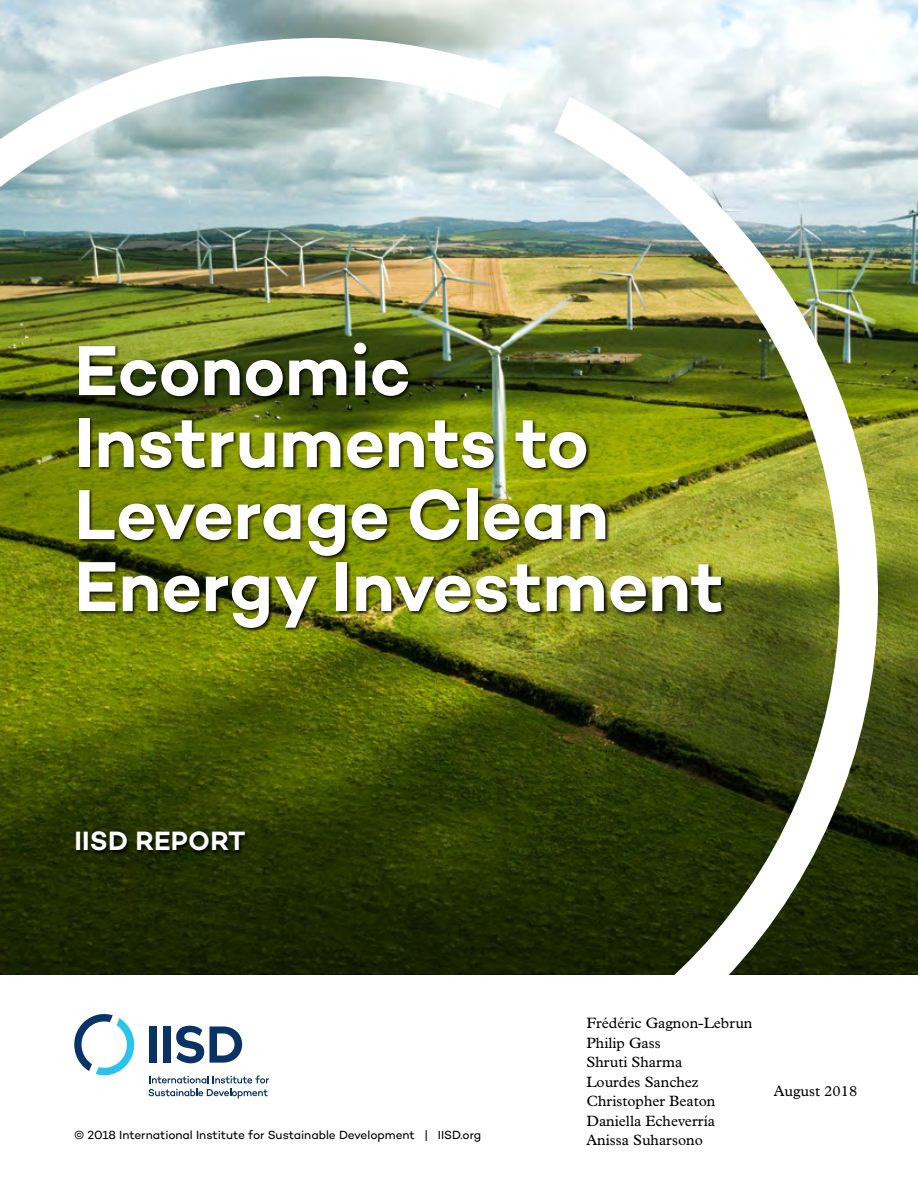
<style>
.page{position:relative;width:918px;height:1188px;background:#fff}
.page>*{position:absolute;margin:0;border:0;box-sizing:border-box;transform-origin:0 0}
.t1{font:600 72px/72px "Campton";letter-spacing:-.005em;color:#fff}
.t2{font:600 27px "Campton";letter-spacing:.01em;color:#fff}
.t3{font:15px/19.5px "Plantin MT Pro";color:#000}
.t4{font:12px "Campton";letter-spacing:-.005em;color:#000}
</style>
<div class="page">
<img style="left:0;top:0;width:918px;height:974px">
<img style="left:0;top:37px;width:515px;height:938px">
<img style="left:126px;top:97px;width:753px;height:878px">
<svg style="left:74px;top:1014px;width:61px;height:62px"></svg>
<svg style="left:150px;top:1075px;width:119px;height:8px"></svg>
<svg style="left:148px;top:1089px;width:120px;height:10px"></svg>
<div style="left:149px;top:1026px;width:8px;height:37px;background:#093266"></div>
<div style="left:163px;top:1026px;width:8px;height:37px;background:#093266"></div>
<svg style="left:176px;top:1026px;width:66px;height:37px"></svg>
<div style="left:76px;top:342px;width:651px;height:515px;background:#000;opacity:.9"></div>
<h1 class="t1" style="left:74px;top:333px;width:651px">Economic<br>Instruments to<br>Leverage Clean<br>Energy Investment</h1>
<h2 class="t2" style="left:74px;top:824px;width:173px">IISD REPORT</h2>
<p class="t4" style="left:74px;top:1127px;width:409px">© 2018 International Institute for Sustainable Development | IISD.org</p>
<p class="t3" style="left:586px;top:1014px;width:168px">Frédéric Gagnon-Lebrun<br>Philip Gass<br>Shruti Sharma<br>Lourdes Sanchez<br>Christopher Beaton<br>Daniella Echeverría<br>Anissa Suharsono</p>
<p class="t3" style="left:774px;top:1082px;width:85px">August 2018</p>
</div>
